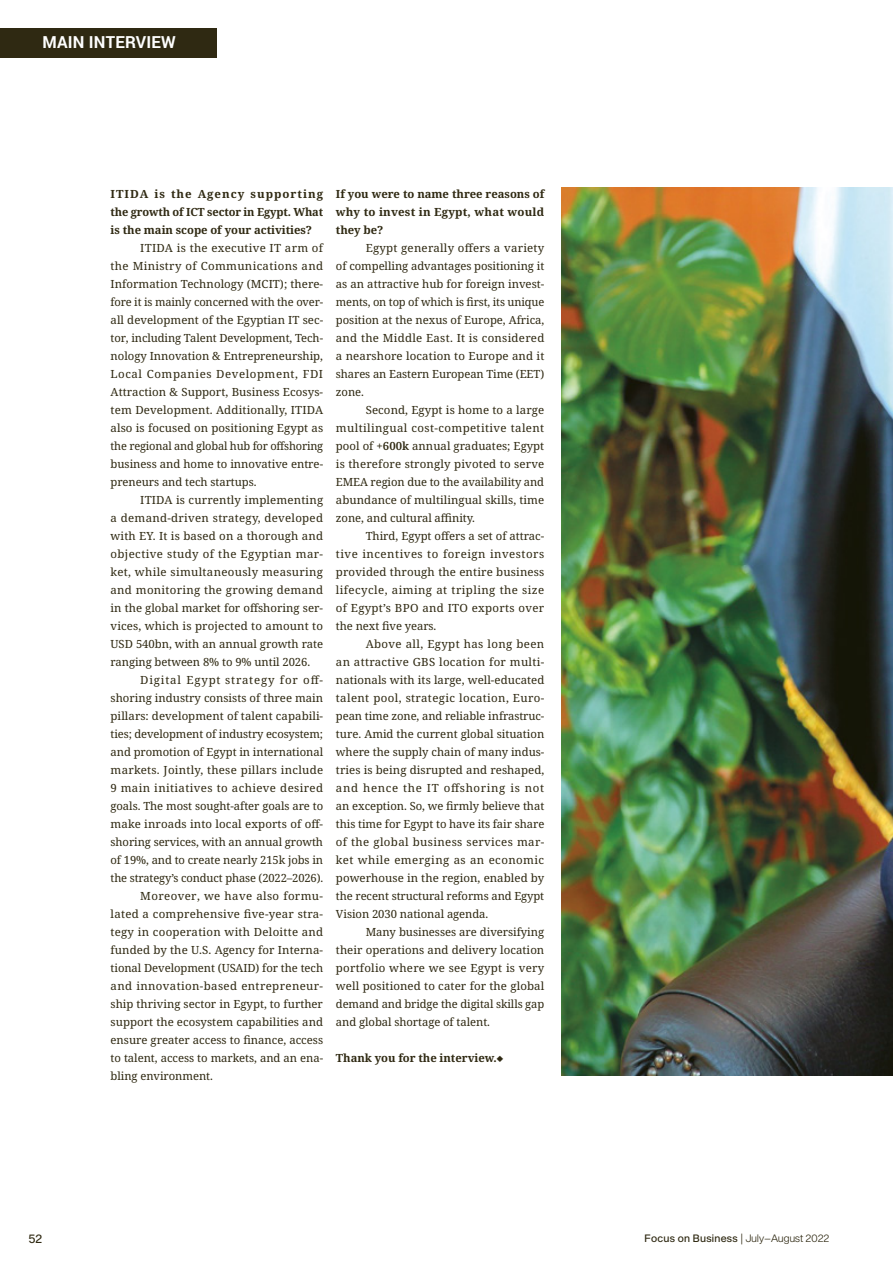
<style>
.page{position:relative;width:893px;height:1263px;background:#fff}
.page>*{position:absolute;margin:0;border:0;box-sizing:border-box;transform-origin:0 0}
.t1{font:700 16.5px "Roboto";letter-spacing:.01em;color:#fff}
.t2{font:12px "Sequel Sans Roman Head";color:#2f2912}
.t3{font:11.25px/18px "Noto Serif";color:#2f2912;text-align:justify}
.t4{font:700 11.25px/18px "Noto Serif";letter-spacing:-.005em;color:#2f2912;text-align:justify}
.t5{font:11.25px "Noto Serif";letter-spacing:.03em;color:#2f2912}
.t6{font:11.25px "Noto Serif";letter-spacing:.02em;color:#2f2912}
.t7{font:11.25px "Noto Serif";letter-spacing:.025em;color:#2f2912}
.t8{font:11.25px "Noto Serif";letter-spacing:.07em;color:#2f2912}
.t9{font:10.5px "Sequel Sans Light Disp";letter-spacing:.025em;color:#2f2912}
.s1{font-weight:600}
.s2{font-family:"Sequel Sans Roman Head"}
</style>
<div class="page">
<img style="left:561px;top:187px;width:332px;height:888px">
<div style="left:0;top:28px;width:217px;height:29px;background:#2f2912"></div>
<h1 class="t1" style="left:43px;top:31px;width:135px">MAIN INTERVIEW</h1>
<p class="t4" style="left:111px;top:185px;width:214px">ITIDA is the Agency supporting the growth of ICT sector in Egypt. What is the main scope of your activities?</p>
<p class="t3" style="left:111px;top:239px;width:214px;text-indent:30px">ITIDA is the executive IT arm of the Ministry of Communications and Information Technology (MCIT); there&shy;fore it is mainly concerned with the over&shy;all development of the Egyptian IT sec&shy;tor, including Talent Development, Tech&shy;nology Innovation &amp; Entrepreneurship, Local Companies Development, FDI Attraction &amp; Support, Business Ecosys&shy;tem Development. Additionally, ITIDA also is focused on positioning Egypt as the regional and global hub for offshoring business and home to innovative entre&shy;preneurs and tech startups.</p>
<p class="t3" style="left:111px;top:491px;width:214px;text-indent:30px">ITIDA is currently implementing a demand-driven strategy, developed with EY. It is based on a thorough and objective study of the Egyptian mar&shy;ket, while simultaneously measuring and monitoring the growing demand in the global market for offshoring ser&shy;vices, which is projected to amount to USD 540bn, with an annual growth rate ranging between 8% to 9% until 2026.</p>
<p class="t8" style="left:140px;top:672px;width:184px">Digital Egypt strategy for off-</p>
<p class="t3" style="left:111px;top:689px;width:214px">shoring industry consists of three main</p>
<p class="t3" style="left:111px;top:707px;width:214px">pillars: development of talent capabili-</p>
<p class="t3" style="left:111px;top:725px;width:214px">ties; development of industry ecosystem;</p>
<p class="t3" style="left:111px;top:743px;width:214px">and promotion of Egypt in international</p>
<p class="t7" style="left:111px;top:762px;width:214px">markets. Jointly, these pillars include</p>
<p class="t5" style="left:111px;top:780px;width:214px">9 main initiatives to achieve desired</p>
<p class="t3" style="left:111px;top:797px;width:214px">goals. The most sought-after goals are to</p>
<p class="t3" style="left:111px;top:815px;width:214px">make inroads into local exports of off-</p>
<p class="t3" style="left:111px;top:833px;width:214px">shoring services, with an annual growth</p>
<p class="t3" style="left:111px;top:851px;width:214px">of 19%, and to create nearly 215k jobs in</p>
<p class="t3" style="left:111px;top:869px;width:214px">the strategy’s conduct phase (2022–2026).</p>
<p class="t5" style="left:140px;top:888px;width:184px">Moreover, we have also formu-</p>
<p class="t6" style="left:111px;top:906px;width:214px">lated a comprehensive five-year stra-</p>
<p class="t6" style="left:111px;top:924px;width:214px">tegy in cooperation with Deloitte and</p>
<p class="t3" style="left:111px;top:941px;width:214px">funded by the U.S. Agency for Interna-</p>
<p class="t3" style="left:111px;top:959px;width:214px">tional Development (USAID) for the tech</p>
<p class="t5" style="left:111px;top:978px;width:214px">and innovation-based entrepreneur-</p>
<p class="t3" style="left:111px;top:995px;width:214px">ship thriving sector in Egypt, to further</p>
<p class="t3" style="left:111px;top:1013px;width:214px">support the ecosystem capabilities and</p>
<p class="t3" style="left:111px;top:1031px;width:214px">ensure greater access to finance, access</p>
<p class="t3" style="left:111px;top:1049px;width:214px">to talent, access to markets, and an ena-</p>
<p class="t3" style="left:111px;top:1067px;width:104px">bling environment.</p>
<p class="t4" style="left:336px;top:185px;width:210px">If you were to name three reasons of why to invest in Egypt, what would they be?</p>
<p class="t3" style="left:336px;top:239px;width:210px;text-indent:30px">Egypt generally offers a variety of compelling advantages positioning it as an attractive hub for foreign invest&shy;ments, on top of which is first, its unique position at the nexus of Europe, Africa, and the Middle East. It is considered a nearshore location to Europe and it shares an Eastern European Time (EET) zone.</p>
<p class="t3" style="left:336px;top:401px;width:210px;text-indent:30px">Second, Egypt is home to a large multilingual cost-competitive talent pool of <span class="s1">+600k</span> annual graduates; Egypt is therefore strongly pivoted to serve EMEA region due to the availability and abundance of multilingual skills, time zone, and cultural affinity.</p>
<p class="t3" style="left:336px;top:527px;width:210px;text-indent:30px">Third, Egypt offers a set of attrac&shy;tive incentives to foreign investors provided through the entire business lifecycle, aiming at tripling the size of Egypt’s BPO and ITO exports over the next five years.</p>
<p class="t3" style="left:336px;top:635px;width:210px;text-indent:30px">Above all, Egypt has long been an attractive GBS location for multi&shy;nationals with its large, well-educated talent pool, strategic location, Euro&shy;pean time zone, and reliable infrastruc&shy;ture. Amid the current global situation where the supply chain of many indus&shy;tries is being disrupted and reshaped, and hence the IT offshoring is not an exception. So, we firmly believe that this time for Egypt to have its fair share of the global business services mar&shy;ket while emerging as an economic powerhouse in the region, enabled by the recent structural reforms and Egypt Vision 2030 national agenda.</p>
<p class="t3" style="left:336px;top:923px;width:210px;text-indent:30px">Many businesses are diversifying their operations and delivery location portfolio where we see Egypt is very well positioned to cater for the global demand and bridge the digital skills gap and global shortage of talent.</p>
<p class="t4" style="left:336px;top:1049px;width:162px">Thank you for the interview.</p>
<p class="t2" style="left:29px;top:1230px;width:15px">52</p>
<p class="t9" style="left:645px;top:1230px;width:186px"><span class="s2">Focus on Business</span> | July–August 2022</p>
</div>
